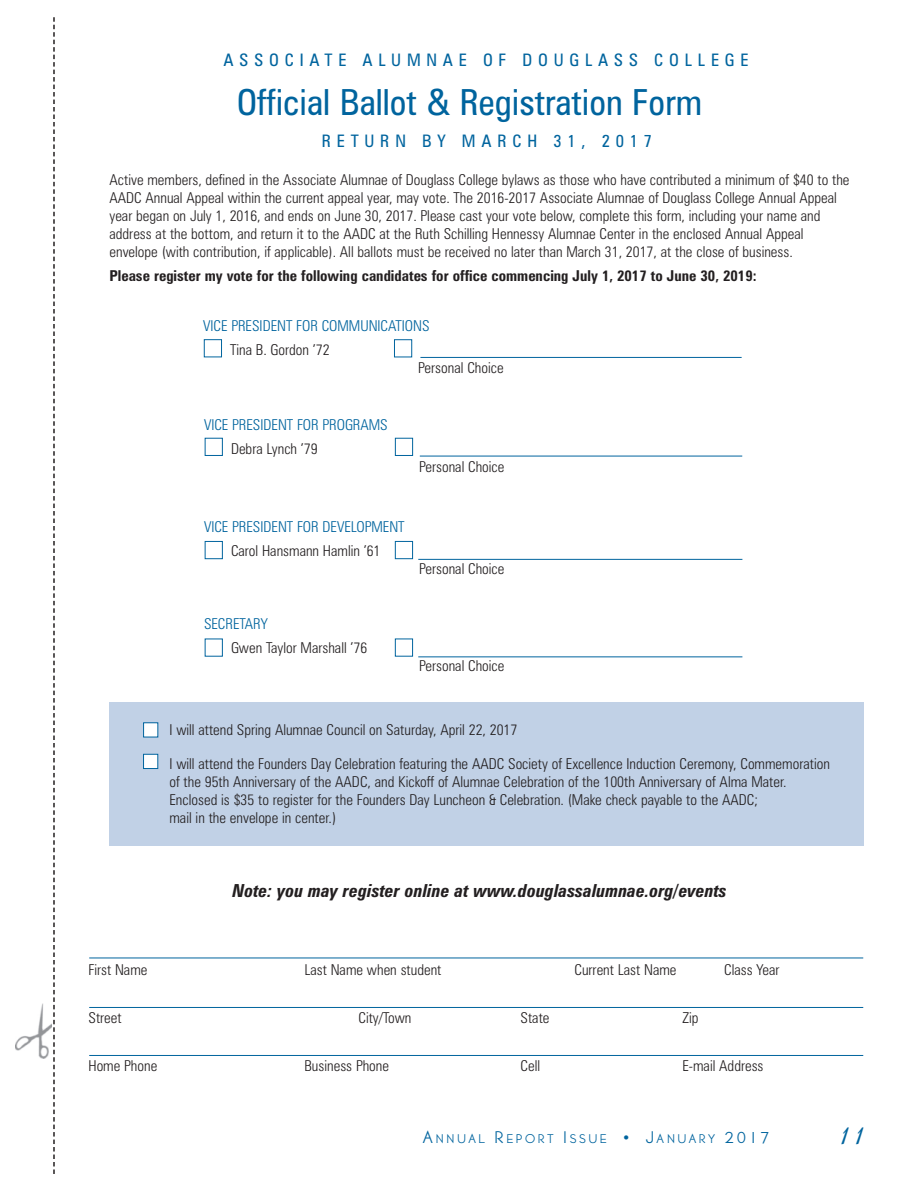
<style>
.page{position:relative;width:918px;height:1188px;background:#fff}
.page>*{position:absolute;margin:0;border:0;box-sizing:border-box;transform-origin:0 0}
.t1{font:condensed 36px "Zurich BT";color:#00649e}
.t2{font:36px "Coronet";color:#00649e}
.t3{font:italic 700 condensed 18px "Zurich BT";color:#231f20}
.t4{font:condensed 17.25px "Zurich BT";letter-spacing:.335em;color:#00649e}
.t5{font:300 condensed 15px/18px "Zurich BT";color:#231f20}
.t6{font:300 condensed 15px "Zurich BT";color:#00649e}
.t7{font:700 condensed 15px "Zurich BT";color:#231f20}
.t8{font:12.3px "Bernhard Gothic SG";letter-spacing:.205em;color:#00649e}
.s1{font-family:"Univers"}
.s2{font-size:16.5px}
</style>
<div class="page">
<div style="left:109px;top:703px;width:755px;height:143px;background:#c1d1e6"></div>
<hr style="left:89px;top:958px;width:774px;height:1px;background:#00649e">
<hr style="left:89px;top:1007px;width:774px;height:1px;background:#00649e">
<hr style="left:89px;top:1055px;width:774px;height:1px;background:#00649e">
<hr style="left:420px;top:456px;width:322px;height:1px;background:#00649e">
<div style="left:205px;top:438px;width:18px;height:18px;border:1px solid #00649e"></div>
<div style="left:395px;top:438px;width:18px;height:18px;border:1px solid #00649e"></div>
<hr style="left:420px;top:357px;width:322px;height:1px;background:#00649e">
<div style="left:204px;top:339px;width:18px;height:18px;border:1px solid #00649e"></div>
<div style="left:394px;top:339px;width:18px;height:18px;border:1px solid #00649e"></div>
<hr style="left:418px;top:559px;width:324px;height:1px;background:#00649e">
<div style="left:205px;top:541px;width:18px;height:18px;border:1px solid #00649e"></div>
<div style="left:395px;top:541px;width:18px;height:18px;border:1px solid #00649e"></div>
<svg style="left:53px;top:17px;width:2px;height:1157px"></svg>
<img style="left:16px;top:1004px;width:35px;height:55px">
<div style="left:144px;top:755px;width:13px;height:13px;background:#fff"></div>
<div style="left:143px;top:754px;width:15px;height:15px;border:1px solid #00649e"></div>
<div style="left:144px;top:723px;width:13px;height:14px;background:#fff"></div>
<div style="left:143px;top:722px;width:15px;height:15px;border:1px solid #00649e"></div>
<hr style="left:418px;top:656px;width:324px;height:1px;background:#00649e">
<div style="left:395px;top:639px;width:18px;height:18px;border:1px solid #00649e"></div>
<p class="t4" style="left:224px;top:54px;width:526px">ASSOCIATE ALUMNAE OF DOUGLASS COLLEGE</p>
<h1 class="t1" style="left:237px;top:89px;width:467px">Official Ballot <span class="s1">&amp;</span> Registration Form</h1>
<p class="t4" style="left:322px;top:135px;width:332px">RETURN BY MARCH 31, 2017</p>
<p class="t5" style="left:109px;top:172px;width:742px">Active members, defined in the Associate Alumnae of Douglass College bylaws as those who have contributed a minimum of $40 to the AADC Annual Appeal within the current appeal year, may vote. The 2016-2017 Associate Alumnae of Douglass College Annual Appeal year began on July 1, 2016, and ends on June 30, 2017. Please cast your vote below, complete this form, including your name and address at the bottom, and return it to the AADC at the Ruth Schilling Hennessy Alumnae Center in the enclosed Annual Appeal envelope (with contribution, if applicable). All ballots must be received no later than March 31, 2017, at the close of business.</p>
<p class="t7" style="left:109px;top:270px;width:649px">Please register my vote for the following candidates for office commencing July 1, 2017 to June 30, 2019:</p>
<p class="t6" style="left:203px;top:321px;width:228px">VICE PRESIDENT FOR COMMUNICATIONS</p>
<p class="t5" style="left:230px;top:343px;width:101px">Tina B. Gordon ’72</p>
<p class="t5" style="left:418px;top:361px;width:87px">Personal Choice</p>
<p class="t6" style="left:204px;top:419px;width:185px">VICE PRESIDENT FOR PROGRAMS</p>
<p class="t5" style="left:231px;top:441px;width:88px">Debra Lynch ’79</p>
<p class="t5" style="left:419px;top:459px;width:87px">Personal Choice</p>
<p class="t6" style="left:204px;top:521px;width:202px">VICE PRESIDENT FOR DEVELOPMENT</p>
<p class="t5" style="left:231px;top:543px;width:151px">Carol Hansmann Hamlin ’61</p>
<p class="t5" style="left:419px;top:561px;width:87px">Personal Choice</p>
<p class="t6" style="left:204px;top:618px;width:65px">SECRETARY</p>
<p class="t5" style="left:231px;top:640px;width:138px">Gwen Taylor Marshall ’76</p>
<p class="t5" style="left:419px;top:658px;width:87px">Personal Choice</p>
<p class="t5" style="left:170px;top:722px;width:349px">I will attend Spring Alumnae Council on Saturday, April 22, 2017</p>
<p class="t5" style="left:169px;top:756px;width:662px">I will attend the Founders Day Celebration featuring the AADC Society of Excellence Induction Ceremony, Commemoration of the 95th Anniversary of the AADC, and Kickoff of Alumnae Celebration of the 100th Anniversary of Alma Mater.<br>Enclosed is $35 to register for the Founders Day Luncheon &amp; Celebration. (Make check payable to the AADC;<br>mail in the envelope in center.)</p>
<p class="t3" style="left:233px;top:884px;width:496px">Note: you may register online at www.douglassalumnae.org/events</p>
<p class="t5" style="left:89px;top:962px;width:61px">First Name</p>
<p class="t5" style="left:305px;top:962px;width:138px">Last Name when student</p>
<p class="t5" style="left:575px;top:962px;width:104px">Current Last Name</p>
<p class="t5" style="left:724px;top:962px;width:57px">Class Year</p>
<p class="t5" style="left:89px;top:1010px;width:35px">Street</p>
<p class="t5" style="left:359px;top:1010px;width:54px">City/Town</p>
<p class="t5" style="left:521px;top:1010px;width:31px">State</p>
<p class="t5" style="left:683px;top:1010px;width:17px">Zip</p>
<p class="t5" style="left:89px;top:1058px;width:70px">Home Phone</p>
<p class="t5" style="left:305px;top:1058px;width:86px">Business Phone</p>
<p class="t5" style="left:521px;top:1058px;width:21px">Cell</p>
<p class="t5" style="left:683px;top:1058px;width:83px">E-mail Address</p>
<p class="t8" style="left:423px;top:1132px;width:349px"><span class="s2">A</span>NNUAL <span class="s2">R</span>EPORT <span class="s2">I</span>SSUE <span class="s2">• J</span>ANUARY <span class="s2">2017</span></p>
<h1 class="t2" style="left:833px;top:1111px;width:31px">11</h1>
</div>
